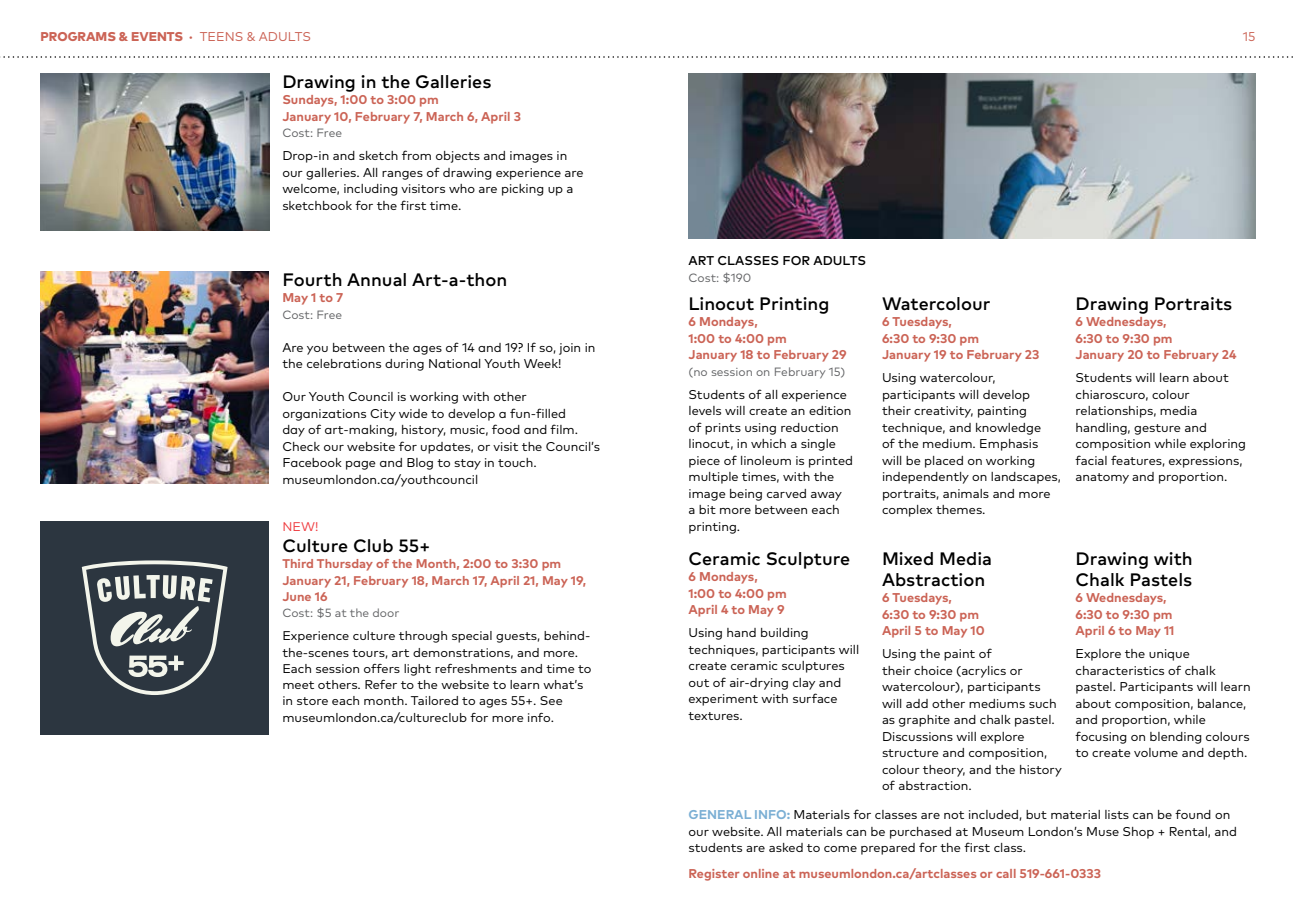
<style>
.page{position:relative;width:1296px;height:918px;background:#fff}
.page>*{position:absolute;margin:0;border:0;box-sizing:border-box;transform-origin:0 0}
.t1{font:500 18px/21px "Mark OT";color:#000}
.t2{font:500 17.85px "Mark OT";color:#000}
.t3{font:12.75px/16.5px "Mark OT";color:#000}
.t4{font:700 12.75px/16.5px "Mark OT";color:#cb6355}
.t5{font:800 12.75px "Mark OT";color:#cb6355}
.t6{font:500 12.75px "Mark OT";color:#000}
.t7{font:12.75px "Mark OT";color:#cb6355}
.t8{font:12.6px/16.4px "Mark OT";color:#000}
.t9{font:700 12.6px/16.4px "Mark OT";color:#cb6355}
.t10{font:12.6px "Mark OT";color:#ef3e42}
.t11{font:12px "Mark OT";color:#636466}
.t12{font:11.85px "Mark OT";color:#636466}
.s1{font-weight:700}
.s2{font-weight:400}
.s3{font-weight:700;color:#7bafd4}
</style>
<div class="page">
<img style="left:688px;top:73px;width:568px;height:165px">
<svg style="left:0;top:56px;width:1293px;height:2px"></svg>
<img style="left:40px;top:272px;width:229px;height:212px">
<div style="left:40px;top:521px;width:229px;height:213px;background:#2c3640"></div>
<svg style="left:82px;top:560px;width:146px;height:135px"></svg>
<img style="left:40px;top:74px;width:229px;height:157px">
<p class="t5" style="left:40px;top:28px;width:272px">PROGRAMS &amp; EVENTS <span class="s1">·</span> <span class="s2">TEENS &amp; ADULTS</span></p>
<h1 class="t1" style="left:282px;top:70px;width:211px">Drawing in the Galleries</h1>
<p class="t4" style="left:282px;top:91px;width:240px">Sundays, 1:00 to 3:00 pm<br>January 10, February 7, March 6, April 3</p>
<p class="t11" style="left:282px;top:126px;width:61px">Cost: Free</p>
<p class="t3" style="left:282px;top:148px;width:303px">Drop-in and sketch from objects and images in our galleries. All ranges of drawing experience are welcome, including visitors who are picking up a sketchbook for the first time.</p>
<h1 class="t1" style="left:282px;top:268px;width:226px">Fourth Annual Art-a-thon</h1>
<p class="t4" style="left:282px;top:289px;width:62px">May 1 to 7</p>
<p class="t11" style="left:282px;top:307px;width:61px">Cost: Free</p>
<p class="t3" style="left:282px;top:339px;width:315px">Are you between the ages of 14 and 19? If so, join in the celebrations during National Youth Week!</p>
<p class="t3" style="left:282px;top:388px;width:319px">Our Youth Council is working with other organizations City wide to develop a fun-filled<br>day of art-making, history, music, food and film.<br>Check our website for updates, or visit the Council’s Facebook page and Blog to stay in touch. museumlondon.ca/youthcouncil</p>
<p class="t10" style="left:282px;top:519px;width:37px">NEW!</p>
<h2 class="t2" style="left:282px;top:534px;width:149px">Culture Club 55+</h2>
<p class="t9" style="left:282px;top:555px;width:305px">Third Thursday of the Month, 2:00 to 3:30 pm<br>January 21, February 18, March 17, April 21, May 19,<br>June 16</p>
<p class="t12" style="left:282px;top:606px;width:119px">Cost: $5 at the door</p>
<p class="t8" style="left:282px;top:627px;width:311px">Experience culture through special guests, behind&shy;the-scenes tours, art demonstrations, and more.<br>Each session offers light refreshments and time to meet others. Refer to the website to learn what’s in store each month. Tailored to ages 55+. See museumlondon.ca/cultureclub for more info.</p>
<p class="t7" style="left:1243px;top:28px;width:14px">15</p>
<p class="t6" style="left:688px;top:252px;width:179px">ART CLASSES FOR ADULTS</p>
<p class="t11" style="left:688px;top:270px;width:64px">Cost: $190</p>
<h1 class="t1" style="left:688px;top:292px;width:143px">Linocut Printing</h1>
<p class="t4" style="left:688px;top:313px;width:160px">6 Mondays,<br>1:00 to 4:00 pm<br>January 18 to February 29</p>
<p class="t11" style="left:688px;top:364px;width:159px">(no session on February 15)</p>
<p class="t3" style="left:688px;top:386px;width:166px">Students of all experience levels will create an edition of prints using reduction linocut, in which a single piece of linoleum is printed multiple times, with the image being carved away<br>a bit more between each printing.</p>
<h1 class="t1" style="left:688px;top:547px;width:163px">Ceramic Sculpture</h1>
<p class="t4" style="left:688px;top:568px;width:100px">6 Mondays,<br>1:00 to 4:00 pm<br>April 4 to May 9</p>
<p class="t3" style="left:688px;top:625px;width:172px">Using hand building techniques, participants will create ceramic sculptures out of air-drying clay and experiment with surface textures.</p>
<h1 class="t1" style="left:882px;top:292px;width:110px">Watercolour</h1>
<p class="t4" style="left:882px;top:313px;width:159px">6 Tuesdays,<br>6:30 to 9:30 pm<br>January 19 to February 23</p>
<p class="t3" style="left:882px;top:370px;width:180px">Using watercolour, participants will develop their creativity, painting technique, and knowledge<br>of the medium. Emphasis will be placed on working independently on landscapes, portraits, animals and more complex themes.</p>
<h1 class="t1" style="left:882px;top:547px;width:112px">Mixed Media<br>Abstraction</h1>
<p class="t4" style="left:882px;top:589px;width:104px">6 Tuesdays,<br>6:30 to 9:30 pm<br>April 5 to May 10</p>
<p class="t3" style="left:882px;top:646px;width:181px">Using the paint of<br>their choice (acrylics or watercolour), participants will add other mediums such as graphite and chalk pastel.<br>Discussions will explore structure and composition, colour theory, and the history of abstraction.</p>
<h1 class="t1" style="left:1076px;top:292px;width:158px">Drawing Portraits</h1>
<p class="t4" style="left:1076px;top:313px;width:163px">6 Wednesdays,<br>6:30 to 9:30 pm<br>January 20 to February 24</p>
<p class="t3" style="left:1076px;top:370px;width:172px">Students will learn about chiaroscuro, colour relationships, media handling, gesture and composition while exploring facial features, expressions, anatomy and proportion.</p>
<h1 class="t1" style="left:1076px;top:547px;width:119px">Drawing with<br>Chalk Pastels</h1>
<p class="t4" style="left:1076px;top:589px;width:101px">6 Wednesdays,<br>6:30 to 9:30 pm<br>April 6 to May 11</p>
<p class="t3" style="left:1076px;top:646px;width:177px">Explore the unique characteristics of chalk pastel. Participants will learn about composition, balance, and proportion, while focusing on blending colours to create volume and depth.</p>
<p class="t3" style="left:688px;top:806px;width:550px"><span class="s3">GENERAL INFO:</span> Materials for classes are not included, but material lists can be found on our website. All materials can be purchased at Museum London’s Muse Shop + Rental, and students are asked to come prepared for the first class.</p>
<p class="t4" style="left:688px;top:864px;width:414px">Register online at museumlondon.ca/artclasses or call 519-661-0333</p>
</div>
